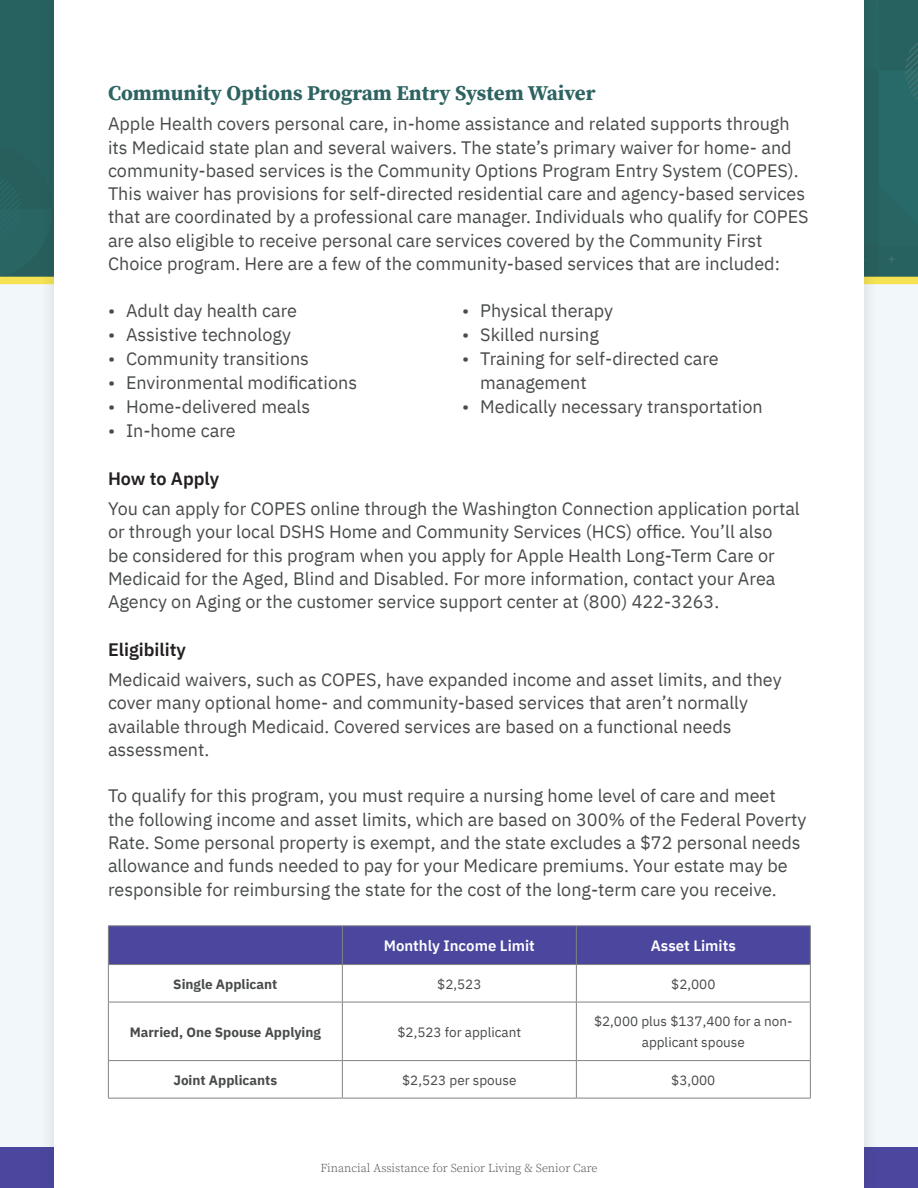
<style>
.page{position:relative;width:918px;height:1188px;background:#f2f7f9}
.page>*{position:absolute;margin:0;border:0;box-sizing:border-box;transform-origin:0 0}
.t1{font:700 21px "Source Serif Pro";color:#2d6361}
.t2{font:18px/23.2px "IBM Plex Sans";color:#474b49}
.t3{font:600 18px "IBM Plex Sans";color:#231f20}
.t4{font:600 15px "IBM Plex Sans";color:#fff}
.t5{font:13.5px/21px "IBM Plex Sans";color:#474b49;text-align:center}
.t6{font:700 13.5px "IBM Plex Sans";color:#474b49}
.t7{font:300 12px "Source Serif Pro";color:#474b49}
</style>
<div class="page">
<div style="left:0;top:0;width:918px;height:280px;background:#2d6361"></div>
<div style="left:0;top:277px;width:918px;height:7px;background:#f5e353"></div>
<div style="left:0;top:1148px;width:918px;height:40px;background:#4b479f"></div>
<div style="left:39px;top:0;width:841px;height:1188px;background:#231f20;opacity:.15"></div>
<div style="left:54px;top:0;width:810px;height:1188px;background:#fff"></div>
<div style="left:109px;top:926px;width:701px;height:38px;background:#4b479f"></div>
<hr style="left:342px;top:926px;width:1px;height:38px;background:#808284">
<hr style="left:576px;top:926px;width:1px;height:38px;background:#808284">
<hr style="left:342px;top:965px;width:1px;height:37px;background:#808284">
<hr style="left:576px;top:965px;width:1px;height:37px;background:#808284">
<hr style="left:108px;top:1002px;width:234px;height:1px;background:#808284">
<hr style="left:342px;top:1002px;width:234px;height:1px;background:#808284">
<hr style="left:342px;top:1002px;width:1px;height:58px;background:#808284">
<hr style="left:576px;top:1002px;width:235px;height:1px;background:#808284">
<hr style="left:576px;top:1002px;width:1px;height:58px;background:#808284">
<hr style="left:108px;top:1060px;width:234px;height:1px;background:#808284">
<hr style="left:342px;top:1060px;width:234px;height:1px;background:#808284">
<hr style="left:342px;top:1061px;width:1px;height:37px;background:#808284">
<hr style="left:576px;top:1060px;width:235px;height:1px;background:#808284">
<hr style="left:576px;top:1061px;width:1px;height:37px;background:#808284">
<hr style="left:108px;top:965px;width:1px;height:37px;background:#808284">
<hr style="left:810px;top:965px;width:1px;height:37px;background:#808284">
<hr style="left:108px;top:1002px;width:1px;height:58px;background:#808284">
<hr style="left:810px;top:1002px;width:1px;height:58px;background:#808284">
<hr style="left:108px;top:1061px;width:1px;height:37px;background:#808284">
<hr style="left:810px;top:1061px;width:1px;height:37px;background:#808284">
<hr style="left:108px;top:1098px;width:234px;height:1px;background:#808284">
<hr style="left:342px;top:1098px;width:234px;height:1px;background:#808284">
<hr style="left:576px;top:1098px;width:235px;height:1px;background:#808284">
<hr style="left:108px;top:925px;width:234px;height:1px;background:#808284">
<hr style="left:108px;top:926px;width:1px;height:38px;background:#808284">
<hr style="left:342px;top:925px;width:234px;height:1px;background:#808284">
<hr style="left:576px;top:925px;width:235px;height:1px;background:#808284">
<hr style="left:810px;top:926px;width:1px;height:38px;background:#808284">
<hr style="left:108px;top:964px;width:234px;height:1px;background:#808284">
<hr style="left:342px;top:964px;width:234px;height:1px;background:#808284">
<hr style="left:576px;top:964px;width:235px;height:1px;background:#808284">
<p class="t1" style="left:108px;top:79px;width:489px">Community Options Program Entry System Waiver</p>
<p class="t2" style="left:108px;top:111px;width:702px">Apple Health covers personal care, in-home assistance and related supports through its Medicaid state plan and several waivers. The state’s primary waiver for home- and community-based services is the Community Options Program Entry System (COPES).<br>This waiver has provisions for self-directed residential care and agency-based services that are coordinated by a professional care manager. Individuals who qualify for COPES are also eligible to receive personal care services covered by the Community First Choice program. Here are a few of the community-based services that are included:</p>
<p class="t2" style="left:108px;top:298px;width:191px">• Adult day health care</p>
<p class="t2" style="left:108px;top:322px;width:185px">• Assistive technology</p>
<p class="t2" style="left:108px;top:346px;width:203px">• Community transitions</p>
<p class="t2" style="left:108px;top:370px;width:251px">• Environmental modifications</p>
<p class="t2" style="left:108px;top:394px;width:204px">• Home-delivered meals</p>
<p class="t2" style="left:108px;top:418px;width:129px">• In-home care</p>
<p class="t2" style="left:462px;top:298px;width:152px">• Physical therapy</p>
<p class="t2" style="left:462px;top:322px;width:138px">• Skilled nursing</p>
<p class="t2" style="left:480px;top:345px;width:240px;line-height:24px;text-indent:-18px">• Training for self-directed care management</p>
<p class="t2" style="left:462px;top:394px;width:302px">• Medically necessary transportation</p>
<p class="t3" style="left:108px;top:465px;width:113px">How to Apply</p>
<p class="t2" style="left:108px;top:496px;width:693px">You can apply for COPES online through the Washington Connection application portal or through your local DSHS Home and Community Services (HCS) office. You’ll also<br>be considered for this program when you apply for Apple Health Long-Term Care or Medicaid for the Aged, Blind and Disabled. For more information, contact your Area Agency on Aging or the customer service support center at (800) 422-3263.</p>
<p class="t3" style="left:108px;top:636px;width:80px">Eligibility</p>
<p class="t2" style="left:108px;top:667px;width:675px">Medicaid waivers, such as COPES, have expanded income and asset limits, and they cover many optional home- and community-based services that aren’t normally available through Medicaid. Covered services are based on a functional needs assessment.</p>
<p class="t2" style="left:108px;top:783px;width:700px">To qualify for this program, you must require a nursing home level of care and meet the following income and asset limits, which are based on 300% of the Federal Poverty Rate. Some personal property is exempt, and the state excludes a $72 personal needs allowance and funds needed to pay for your Medicare premiums. Your estate may be responsible for reimbursing the state for the cost of the long-term care you receive.</p>
<p class="t4" style="left:384px;top:934px;width:153px">Monthly Income Limit</p>
<p class="t4" style="left:651px;top:934px;width:86px">Asset Limits</p>
<p class="t6" style="left:173px;top:973px;width:106px">Single Applicant</p>
<p class="t5" style="left:437px;top:972px;width:46px">$2,523</p>
<p class="t5" style="left:671px;top:972px;width:46px">$2,000</p>
<p class="t6" style="left:130px;top:1021px;width:193px">Married, One Spouse Applying</p>
<p class="t5" style="left:398px;top:1020px;width:125px">$2,523 for applicant</p>
<p class="t5" style="left:594px;top:1010px;width:200px">$2,000 plus $137,400 for a non&shy;applicant spouse</p>
<p class="t6" style="left:173px;top:1069px;width:105px">Joint Applicants</p>
<p class="t5" style="left:402px;top:1068px;width:116px">$2,523 per spouse</p>
<p class="t5" style="left:671px;top:1068px;width:46px">$3,000</p>
<p class="t7" style="left:320px;top:1160px;width:279px">Financial Assistance for Senior Living &amp; Senior Care</p>
</div>
